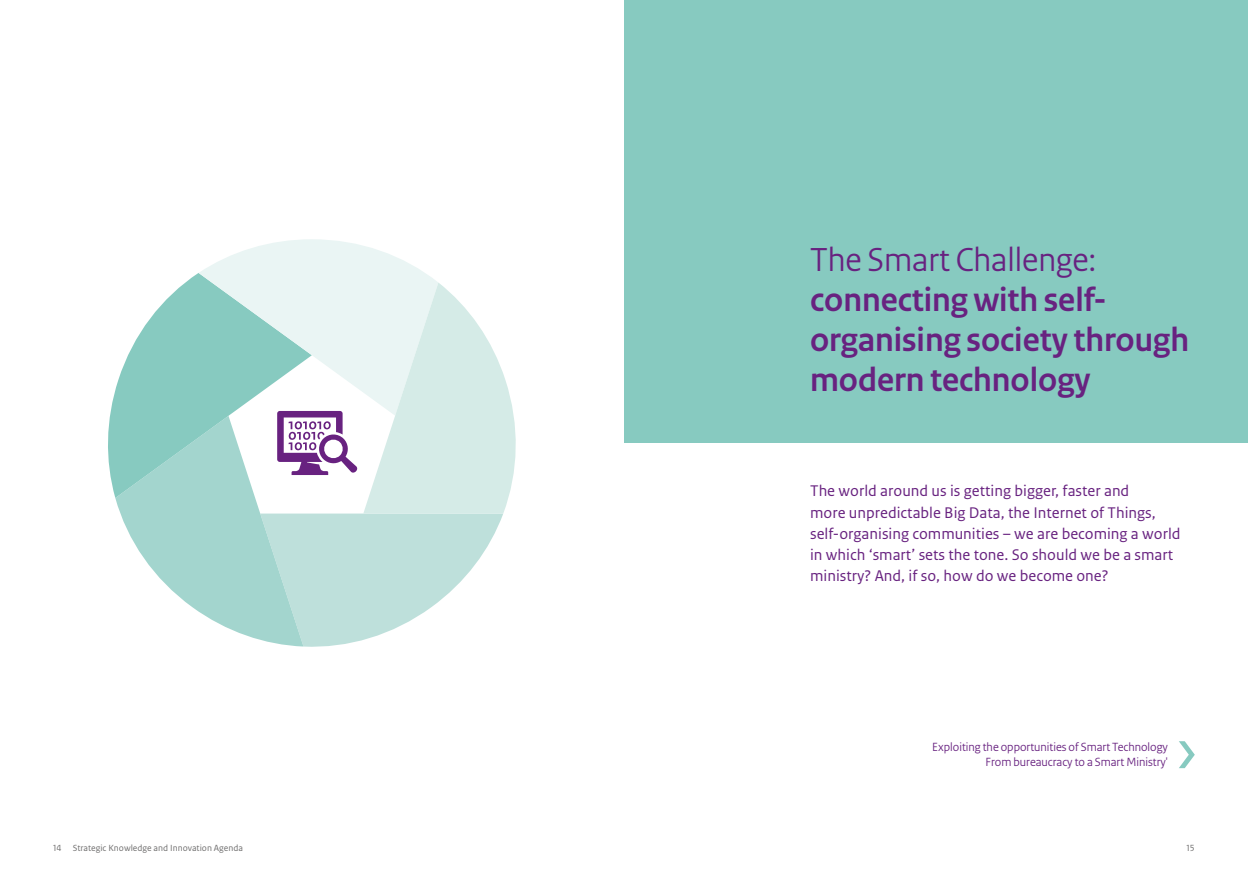
<style>
.page{position:relative;width:1248px;height:886px;background:#fff}
.page>*{position:absolute;margin:0;border:0;box-sizing:border-box;transform-origin:0 0}
.t1{font:700 35px/40px "Rijksoverheid Sans Heading";color:#682280}
.t2{font:35px "Rijksoverheid Sans Heading";color:#682280}
.t3{font:16.25px/21.2px "Rijksoverheid Sans Text";color:#682280}
.t4{font:12.5px/15px "Rijksoverheid Sans Heading";color:#682280;text-align:right}
.t5{font:9.38px "Rijksoverheid Sans Text";color:#706f6f}
</style>
<div class="page">
<div style="left:624px;top:0;width:623px;height:443px;background:#87cac0"></div>
<svg style="left:1179px;top:741px;width:15px;height:27px"></svg>
<svg style="left:108px;top:392px;width:7px;height:104px"></svg>
<svg style="left:115px;top:239px;width:401px;height:408px"></svg>
<h1 class="t2" style="left:810px;top:240px;width:287px">The Smart Challenge:</h1>
<h1 class="t1" style="left:810px;top:281px;width:380px">connecting with self&shy;organising society through modern technology</h1>
<p class="t3" style="left:810px;top:481px;width:372px">The world around us is getting bigger, faster and<br>more unpredictable Big Data, the Internet of Things, self-organising communities – we are becoming a world in which ‘smart’ sets the tone. So should we be a smart ministry? And, if so, how do we become one?</p>
<p class="t4" style="left:932px;top:740px;width:237px">Exploiting the opportunities of Smart Technology<br>From bureaucracy to a Smart Ministry'</p>
<p class="t5" style="left:53px;top:842px;width:191px">14 Strategic Knowledge and Innovation Agenda</p>
<p class="t5" style="left:1186px;top:842px;width:10px">15</p>
</div>
